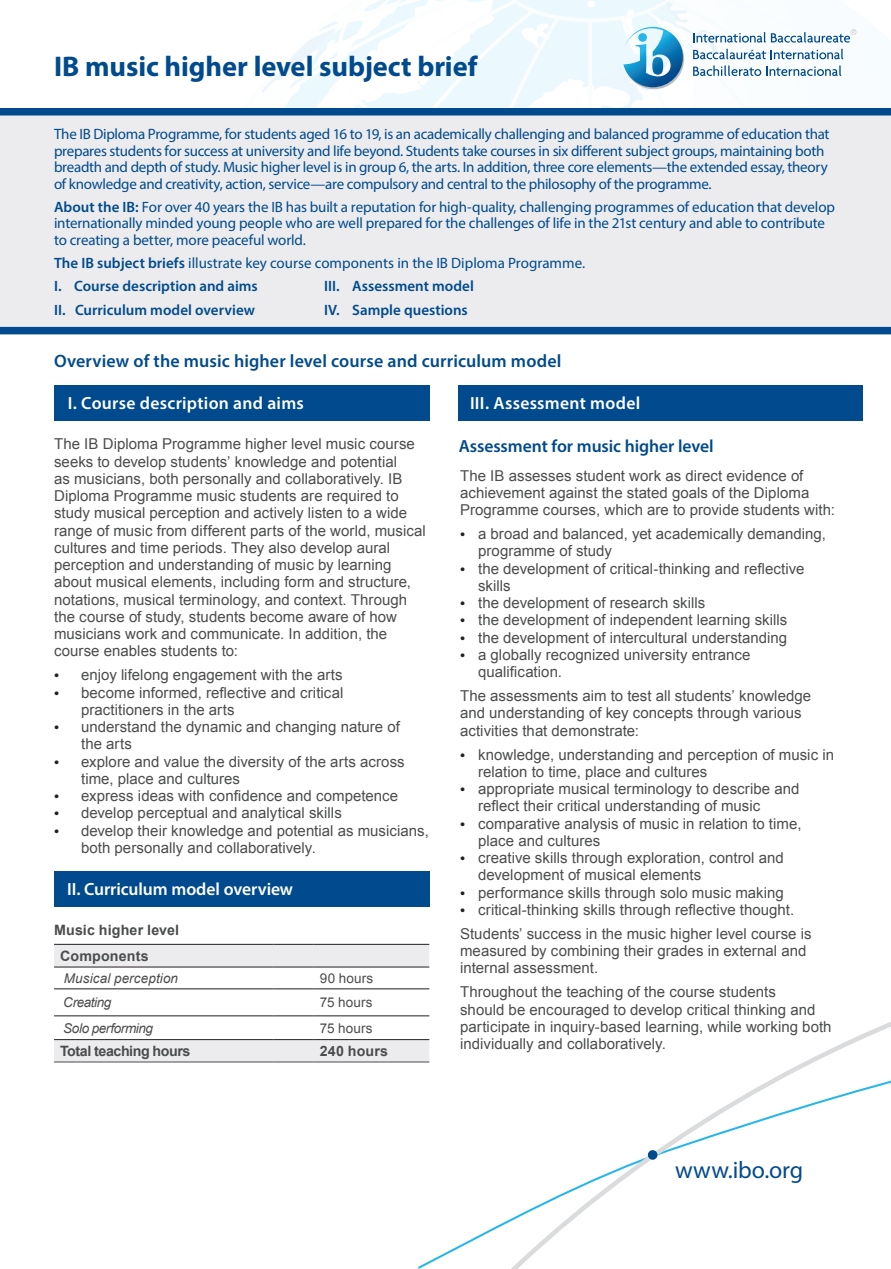
<style>
.page{position:relative;width:891px;height:1269px;background:#fff}
.page>*{position:absolute;margin:0;border:0;box-sizing:border-box;transform-origin:0 0}
.t1{font:700 28.5px "Myriad Pro";letter-spacing:-.005em;color:#004a8d}
.t2{font:24px "Myriad Pro";letter-spacing:-.005em;color:#004a8d}
.t3{font:600 18px "Myriad Pro";letter-spacing:.005em;color:#004a8d}
.t4{font:600 17.7px "Myriad Pro";letter-spacing:.015em;color:#fff}
.t5{font:600 17.7px "Myriad Pro";letter-spacing:-.005em;color:#004a8d}
.t6{font:600 17.7px "Myriad Pro";letter-spacing:-.005em;color:#fff}
.t7{font:15px/17.2px "Arial";letter-spacing:.005em;color:#4b4c4d}
.t8{font:15px/16.5px "Myriad Pro";letter-spacing:-.015em;color:#004a8d}
.t9{font:600 15px "Myriad Pro";letter-spacing:.005em;color:#004a8d}
.t10{font:700 14.25px "Arial";letter-spacing:.01em;color:#4b4c4d}
.t11{font:700 14.25px "Arial";letter-spacing:-.03em;color:#4b4c4d}
.t12{font:italic 13.5px "Arial";letter-spacing:-.02em;color:#4b4c4d}
.t13{font:13.5px "Arial";letter-spacing:.005em;color:#4b4c4d}
.t14{font:italic 13.5px "Arial";letter-spacing:.01em;color:#4b4c4d}
.s1{font-weight:600}
.s2{font-family:"Myriad Pro";font-size:18px;color:#231f20}
</style>
<div class="page">
<svg style="left:0;top:108px;width:891px;height:226px;background:#dce1e7"></svg>
<svg style="left:262px;top:0;width:595px;height:108px"></svg>
<svg style="left:693px;top:49px;width:150px;height:10px"></svg>
<svg style="left:693px;top:66px;width:149px;height:10px"></svg>
<svg style="left:623px;top:27px;width:61px;height:62px"></svg>
<svg style="left:693px;top:29px;width:163px;height:14px"></svg>
<svg style="left:54px;top:945px;width:375px;height:117px"></svg>
<hr style="left:54px;top:944px;width:219px;height:1px;background:#231f20">
<hr style="left:273px;top:944px;width:41px;height:1px;background:#231f20">
<hr style="left:314px;top:944px;width:115px;height:1px;background:#231f20">
<hr style="left:54px;top:967px;width:219px;height:1px;background:#231f20">
<hr style="left:273px;top:967px;width:41px;height:1px;background:#231f20">
<hr style="left:314px;top:967px;width:115px;height:1px;background:#231f20">
<hr style="left:54px;top:988px;width:219px;height:1px;background:#231f20">
<hr style="left:273px;top:988px;width:41px;height:1px;background:#231f20">
<hr style="left:314px;top:988px;width:115px;height:1px;background:#231f20">
<hr style="left:54px;top:1015px;width:219px;height:1px;background:#231f20">
<hr style="left:273px;top:1015px;width:41px;height:1px;background:#231f20">
<hr style="left:314px;top:1015px;width:115px;height:1px;background:#231f20">
<hr style="left:54px;top:1039px;width:219px;height:1px;background:#231f20">
<hr style="left:273px;top:1039px;width:41px;height:1px;background:#231f20">
<hr style="left:314px;top:1039px;width:115px;height:1px;background:#231f20">
<hr style="left:54px;top:1062px;width:219px;height:1px;background:#4b4c4d">
<hr style="left:273px;top:1062px;width:41px;height:1px;background:#4b4c4d">
<hr style="left:314px;top:1062px;width:115px;height:1px;background:#4b4c4d">
<div style="left:54px;top:385px;width:375px;height:36px;background:#004a8d"></div>
<div style="left:54px;top:871px;width:375px;height:35px;background:#004a8d"></div>
<div style="left:459px;top:385px;width:404px;height:36px;background:#004a8d"></div>
<svg style="left:333px;top:1015px;width:558px;height:254px"></svg>
<svg style="left:647px;top:1150px;width:11px;height:10px"></svg>
<p class="t1" style="left:54px;top:48px;width:425px">IB music higher level subject brief</p>
<p class="t8" style="left:54px;top:126px;width:777px">The IB Diploma Programme, for students aged 16 to 19, is an academically challenging and balanced programme of education that prepares students for success at university and life beyond. Students take courses in six different subject groups, maintaining both breadth and depth of study. Music higher level is in group 6, the arts. In addition, three core elements—the extended essay, theory of knowledge and creativity, action, service—are compulsory and central to the philosophy of the programme.</p>
<p class="t8" style="left:54px;top:198px;width:783px"><span class="s1">About the IB:</span> For over 40 years the IB has built a reputation for high-quality, challenging programmes of education that develop internationally minded young people who are well prepared for the challenges of life in the 21st century and able to contribute to creating a better, more peaceful world.</p>
<p class="t8" style="left:54px;top:255px;width:533px"><span class="s1">The IB subject briefs</span> illustrate key course components in the IB Diploma Programme.</p>
<p class="t9" style="left:54px;top:277px;width:205px">I. Course description and aims</p>
<p class="t9" style="left:324px;top:277px;width:152px">III. Assessment model</p>
<p class="t9" style="left:54px;top:300px;width:202px">II. Curriculum model overview</p>
<p class="t9" style="left:324px;top:300px;width:145px">IV. Sample questions</p>
<p class="t3" style="left:54px;top:350px;width:509px">Overview of the music higher level course and curriculum model</p>
<p class="t4" style="left:68px;top:392px;width:238px">I. Course description and aims</p>
<p class="t7" style="left:54px;top:436px;width:373px">The IB Diploma Programme higher level music course seeks to develop students’ knowledge and potential<br>as musicians, both personally and collaboratively. IB Diploma Programme music students are required to study musical perception and actively listen to a wide range of music from different parts of the world, musical cultures and time periods. They also develop aural perception and understanding of music by learning about musical elements, including form and structure, notations, musical terminology, and context. Through the course of study, students become aware of how musicians work and communicate. In addition, the course enables students to:</p>
<p class="t7" style="left:54px;top:667px;width:290px"><span class="s2">•</span> enjoy lifelong engagement with the arts</p>
<p class="t7" style="left:81px;top:684px;width:264px;text-indent:-27px"><span class="s2">•</span> become informed, reflective and critical practitioners in the arts</p>
<p class="t7" style="left:81px;top:718px;width:320px;text-indent:-27px"><span class="s2">•</span> understand the dynamic and changing nature of the arts</p>
<p class="t7" style="left:81px;top:753px;width:325px;text-indent:-27px"><span class="s2">•</span> explore and value the diversity of the arts across time, place and cultures</p>
<p class="t7" style="left:54px;top:787px;width:346px"><span class="s2">•</span> express ideas with confidence and competence</p>
<p class="t7" style="left:54px;top:805px;width:289px"><span class="s2">•</span> develop perceptual and analytical skills</p>
<p class="t7" style="left:81px;top:822px;width:349px;text-indent:-27px"><span class="s2">•</span> develop their knowledge and potential as musicians, both personally and collaboratively.</p>
<p class="t6" style="left:67px;top:878px;width:228px">II. Curriculum model overview</p>
<p class="t10" style="left:54px;top:920px;width:126px">Music higher level</p>
<p class="t10" style="left:60px;top:946px;width:90px">Components</p>
<p class="t14" style="left:64px;top:969px;width:116px">Musical perception</p>
<p class="t13" style="left:320px;top:969px;width:55px">90 hours</p>
<p class="t12" style="left:63px;top:994px;width:49px">Creating</p>
<p class="t13" style="left:320px;top:994px;width:54px">75 hours</p>
<p class="t12" style="left:63px;top:1019px;width:91px">Solo performing</p>
<p class="t13" style="left:320px;top:1019px;width:54px">75 hours</p>
<p class="t11" style="left:60px;top:1041px;width:132px">Total teaching hours</p>
<p class="t10" style="left:320px;top:1041px;width:70px">240 hours</p>
<p class="t4" style="left:470px;top:392px;width:172px">III. Assessment model</p>
<p class="t5" style="left:459px;top:435px;width:256px">Assessment for music higher level</p>
<p class="t7" style="left:460px;top:467px;width:376px">The IB assesses student work as direct evidence of achievement against the stated goals of the Diploma<br>Programme courses, which are to provide students with:</p>
<p class="t7" style="left:478px;top:525px;width:349px;text-indent:-18px"><span class="s2">•</span> a broad and balanced, yet academically demanding, programme of study</p>
<p class="t7" style="left:478px;top:560px;width:328px;text-indent:-18px"><span class="s2">•</span> the development of critical-thinking and reflective skills</p>
<p class="t7" style="left:460px;top:594px;width:247px"><span class="s2">•</span> the development of research skills</p>
<p class="t7" style="left:460px;top:612px;width:329px"><span class="s2">•</span> the development of independent learning skills</p>
<p class="t7" style="left:460px;top:629px;width:329px"><span class="s2">•</span> the development of intercultural understanding</p>
<p class="t7" style="left:478px;top:646px;width:274px;text-indent:-18px"><span class="s2">•</span> a globally recognized university entrance qualification.</p>
<p class="t7" style="left:460px;top:687px;width:353px">The assessments aim to test all students’ knowledge and understanding of key concepts through various activities that demonstrate:</p>
<p class="t7" style="left:478px;top:746px;width:357px;text-indent:-18px"><span class="s2">•</span> knowledge, understanding and perception of music in relation to time, place and cultures</p>
<p class="t7" style="left:478px;top:780px;width:323px;text-indent:-18px"><span class="s2">•</span> appropriate musical terminology to describe and reflect their critical understanding of music</p>
<p class="t7" style="left:478px;top:815px;width:325px;text-indent:-18px"><span class="s2">•</span> comparative analysis of music in relation to time, place and cultures</p>
<p class="t7" style="left:478px;top:849px;width:307px;text-indent:-18px"><span class="s2">•</span> creative skills through exploration, control and development of musical elements</p>
<p class="t7" style="left:460px;top:884px;width:325px"><span class="s2">•</span> performance skills through solo music making</p>
<p class="t7" style="left:460px;top:901px;width:336px"><span class="s2">•</span> critical-thinking skills through reflective thought.</p>
<p class="t7" style="left:460px;top:925px;width:353px">Students’ success in the music higher level course is measured by combining their grades in external and internal assessment.</p>
<p class="t7" style="left:460px;top:984px;width:373px">Throughout the teaching of the course students<br>should be encouraged to develop critical thinking and participate in inquiry-based learning, while working both individually and collaboratively.</p>
<p class="t2" style="left:675px;top:1155px;width:130px">www.ibo.org</p>
</div>
